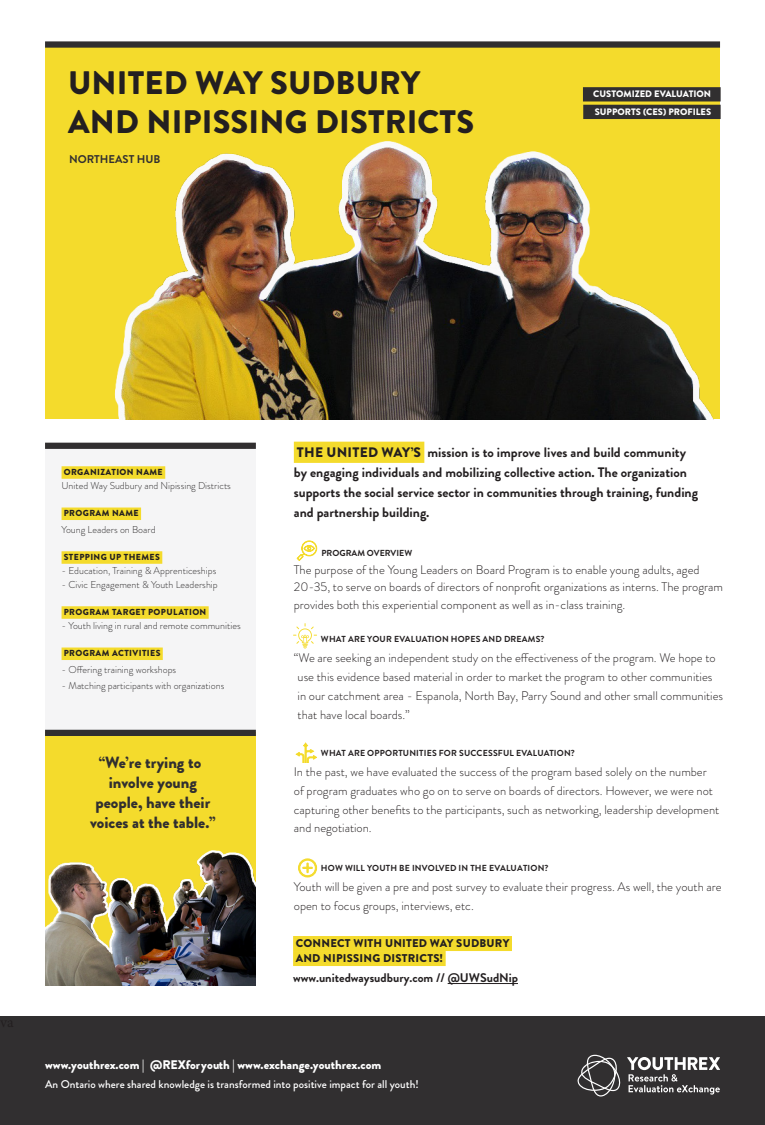
<style>
.page{position:relative;width:765px;height:1125px;background:#fff}
.page>*{position:absolute;margin:0;border:0;box-sizing:border-box;transform-origin:0 0}
.t1{font:900 32.5px "Brandon Grotesque";letter-spacing:.005em;color:#231f20}
.t2{font:900 16.25px/20px "Brandon Grotesque";color:#312f30;text-align:center}
.t3{font:700 13.75px/20px "Brandon Grotesque";color:#231f20}
.t4{font:300 12.5px/18.8px "Brandon Grotesque";color:#231f20}
.t5{font:900 12.5px "Brandon Grotesque";color:#fff}
.t6{font:700 12.5px "Brandon Grotesque";color:#231f20}
.t7{font:500 11.25px "Brandon Grotesque";color:#fff}
.t8{font:900 11.25px "Brandon Grotesque";letter-spacing:.02em;color:#231f20}
.t9{font:700 11.25px "Brandon Grotesque";color:#312f30}
.t10{font:300 10px "Brandon Grotesque";color:#312f30}
.t11{font:900 9.38px/17.5px "Brandon Grotesque";color:#fff}
.t12{font:700 8.75px "Brandon Grotesque";letter-spacing:.02em;color:#231f20}
.t13{font:900 8.75px "Brandon Grotesque";letter-spacing:.045em;color:#231f20}
.t14{font:700 8.75px "Brandon Grotesque";color:#231f20}
.s1{font-weight:900}
</style>
<div class="page">
<div style="left:45px;top:48px;width:675px;height:371px;background:#f4db2c"></div>
<div style="left:294px;top:442px;width:130px;height:21px;background:#f4db2c"></div>
<div style="left:45px;top:444px;width:211px;height:289px;background:#f5f5f6"></div>
<div style="left:62px;top:466px;width:103px;height:13px;background:#f4db2c"></div>
<div style="left:62px;top:508px;width:79px;height:12px;background:#f4db2c"></div>
<div style="left:62px;top:551px;width:100px;height:13px;background:#f4db2c"></div>
<div style="left:62px;top:606px;width:147px;height:13px;background:#f4db2c"></div>
<div style="left:62px;top:648px;width:101px;height:12px;background:#f4db2c"></div>
<div style="left:45px;top:733px;width:210px;height:253px;background:#f4db2c"></div>
<div style="left:0;top:1016px;width:765px;height:109px;background:#312f30"></div>
<svg style="left:627px;top:1057px;width:93px;height:38px"></svg>
<svg style="left:577px;top:1055px;width:44px;height:42px"></svg>
<svg style="left:295px;top:742px;width:22px;height:21px"></svg>
<svg style="left:296px;top:540px;width:21px;height:21px"></svg>
<svg style="left:293px;top:623px;width:24px;height:26px"></svg>
<svg style="left:298px;top:859px;width:19px;height:18px"></svg>
<div style="left:45px;top:730px;width:211px;height:6px;background:#312f30"></div>
<div style="left:45px;top:443px;width:211px;height:6px;background:#312f30"></div>
<div style="left:293px;top:936px;width:219px;height:15px;background:#f4db2c"></div>
<div style="left:293px;top:951px;width:153px;height:15px;background:#f4db2c"></div>
<hr style="left:448px;top:983px;width:70px;height:1px;background:#231f20">
<div style="left:45px;top:41px;width:675px;height:7px;background:#312f30"></div>
<div style="left:583px;top:87px;width:138px;height:14px;background:#312f30"></div>
<div style="left:583px;top:105px;width:138px;height:14px;background:#787677"></div>
<img style="left:114px;top:101px;width:606px;height:318px">
<img style="left:45px;top:850px;width:210px;height:136px">
<p class="t1" style="left:68px;top:60px;width:354px">UNITED WAY SUDBURY</p>
<p class="t1" style="left:68px;top:99px;width:408px">AND NIPISSING DISTRICTS</p>
<p class="t9" style="left:69px;top:151px;width:93px">NORTHEAST HUB</p>
<p class="t11" style="left:593px;top:85px;width:119px">CUSTOMIZED EVALUATION<br>SUPPORTS (CES) PROFILES</p>
<p class="t13" style="left:64px;top:466px;width:101px">ORGANIZATION NAME</p>
<p class="t10" style="left:62px;top:479px;width:171px">United Way Sudbury and Nipissing Districts</p>
<p class="t13" style="left:64px;top:507px;width:76px">PROGRAM NAME</p>
<p class="t10" style="left:62px;top:522px;width:96px">Young Leaders on Board</p>
<p class="t13" style="left:64px;top:551px;width:98px">STEPPING UP THEMES</p>
<p class="t10" style="left:62px;top:564px;width:156px">- Education, Training &amp; Apprenticeships</p>
<p class="t10" style="left:62px;top:577px;width:158px">- Civic Engagement &amp; Youth Leadership</p>
<p class="t13" style="left:64px;top:606px;width:144px">PROGRAM TARGET POPULATION</p>
<p class="t10" style="left:62px;top:619px;width:181px">- Youth living in rural and remote communities</p>
<p class="t13" style="left:64px;top:647px;width:98px">PROGRAM ACTIVITIES</p>
<p class="t10" style="left:62px;top:662px;width:116px">- Offering training workshops</p>
<p class="t10" style="left:62px;top:679px;width:164px">- Matching participants with organizations</p>
<p class="t2" style="left:90px;top:753px;width:127px">“We’re trying to involve young people, have their voices at the table.”</p>
<p class="t3" style="left:294px;top:443px;width:406px"><span class="s1">THE UNITED WAY’S</span> mission is to improve lives and build community by engaging individuals and mobilizing collective action. The organization supports the social service sector in communities through training, funding and partnership building.</p>
<p class="t14" style="left:321px;top:547px;width:92px">PROGRAM OVERVIEW</p>
<p class="t4" style="left:294px;top:561px;width:431px;line-height:17.5px">The purpose of the Young Leaders on Board Program is to enable young adults, aged<br>20-35, to serve on boards of directors of nonprofit organizations as interns. The program provides both this experiential component as well as in-class training.</p>
<p class="t12" style="left:321px;top:633px;width:225px">WHAT ARE YOUR EVALUATION HOPES AND DREAMS?</p>
<p class="t4" style="left:298px;top:649px;width:427px;text-indent:-4px">“We are seeking an independent study on the effectiveness of the program. We hope to use this evidence based material in order to market the program to other communities in our catchment area - Espanola, North Bay, Parry Sound and other small communities that have local boards.”</p>
<p class="t12" style="left:321px;top:747px;width:255px">WHAT ARE OPPORTUNITIES FOR SUCCESSFUL EVALUATION?</p>
<p class="t4" style="left:294px;top:762px;width:427px">In the past, we have evaluated the success of the program based solely on the number of program graduates who go on to serve on boards of directors. However, we were not capturing other benefits to the participants, such as networking, leadership development and negotiation.</p>
<p class="t12" style="left:321px;top:862px;width:229px">HOW WILL YOUTH BE INVOLVED IN THE EVALUATION?</p>
<p class="t4" style="left:294px;top:877px;width:429px">Youth will be given a pre and post survey to evaluate their progress. As well, the youth are open to focus groups, interviews, etc.</p>
<p class="t8" style="left:296px;top:935px;width:215px">CONNECT WITH UNITED WAY SUDBURY</p>
<p class="t8" style="left:296px;top:950px;width:149px">AND NIPISSING DISTRICTS!</p>
<p class="t6" style="left:293px;top:969px;width:226px">www.unitedwaysudbury.com // @UWSudNip</p>
<p class="t5" style="left:45px;top:1056px;width:338px">www.youthrex.com | @REXforyouth | www.exchange.youthrex.com</p>
<p class="t7" style="left:45px;top:1076px;width:375px">An Ontario where shared knowledge is transformed into positive impact for all youth!</p>
</div>
